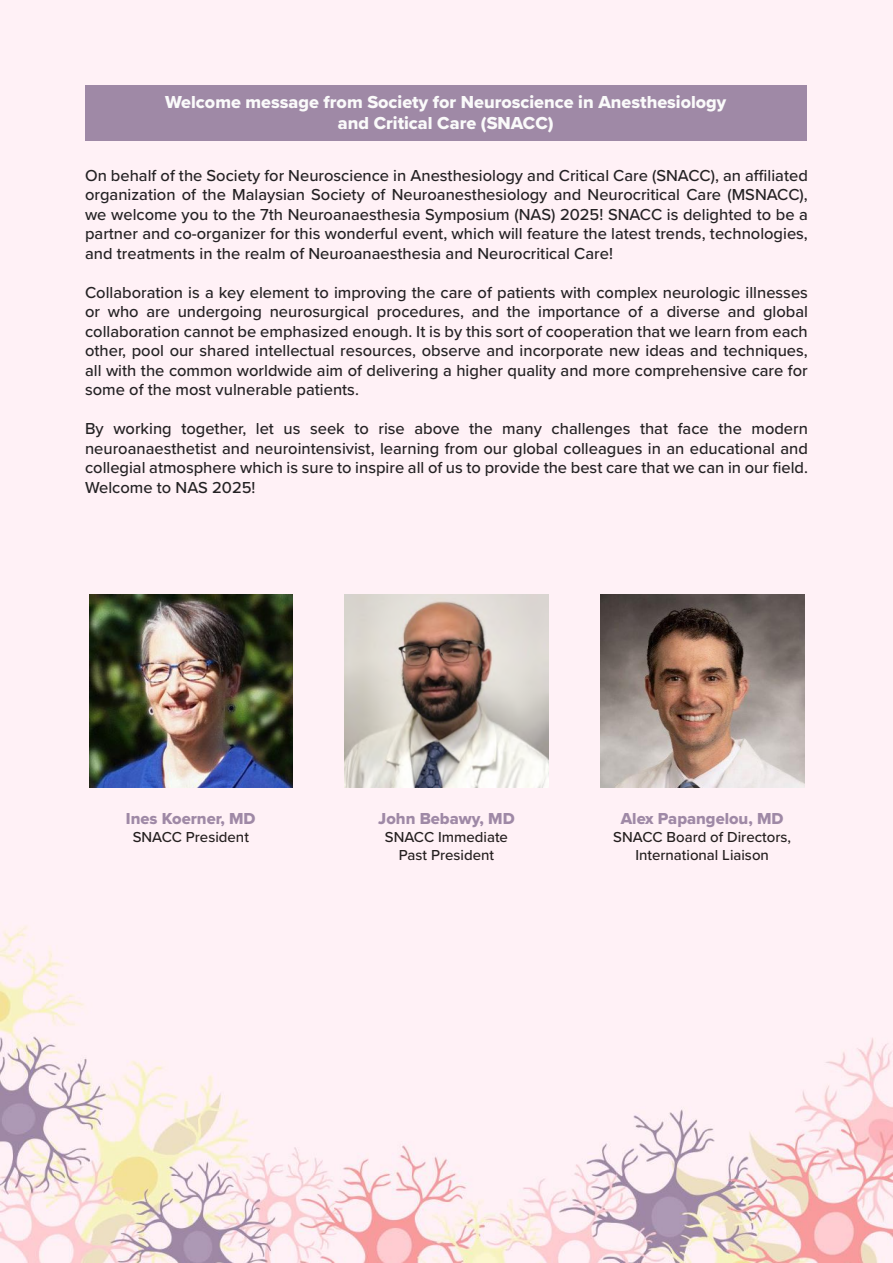
<style>
.page{position:relative;width:893px;height:1263px;background:#fff}
.page>*{position:absolute;margin:0;border:0;box-sizing:border-box;transform-origin:0 0}
.t1{font:18px/21.6px "Proxima Nova Extrabld";color:#fafafa;text-align:center}
.t2{font:500 16.5px/19.5px "Proxima Nova";color:#242224;text-align:justify}
.t3{font:16.5px "Proxima Nova Extrabld";color:#9f89a6}
.t4{font:500 15px/18px "Proxima Nova";color:#241f1f;text-align:center}
</style>
<div class="page">
<img style="left:0;top:0;width:893px;height:1263px">
<div style="left:85px;top:85px;width:721px;height:55px;background:#9f89a6"></div>
<img style="left:89px;top:595px;width:204px;height:192px">
<img style="left:344px;top:595px;width:205px;height:192px">
<img style="left:600px;top:595px;width:204px;height:192px">
<p class="t1" style="left:165px;top:91px;width:563px">Welcome message from Society for Neuroscience in Anesthesiology and Critical Care (SNACC)</p>
<p class="t2" style="left:85px;top:165px;width:724px">On behalf of the Society for Neuroscience in Anesthesiology and Critical Care (SNACC), an affiliated organization of the Malaysian Society of Neuroanesthesiology and Neurocritical Care (MSNACC), we welcome you to the 7th Neuroanaesthesia Symposium (NAS) 2025! SNACC is delighted to be a partner and co-organizer for this wonderful event, which will feature the latest trends, technologies, and treatments in the realm of Neuroanaesthesia and Neurocritical Care!</p>
<p class="t2" style="left:85px;top:282px;width:724px">Collaboration is a key element to improving the care of patients with complex neurologic illnesses or who are undergoing neurosurgical procedures, and the importance of a diverse and global collaboration cannot be emphasized enough. It is by this sort of cooperation that we learn from each other, pool our shared intellectual resources, observe and incorporate new ideas and techniques, all with the common worldwide aim of delivering a higher quality and more comprehensive care for some of the most vulnerable patients.</p>
<p class="t2" style="left:85px;top:418px;width:724px">By working together, let us seek to rise above the many challenges that face the modern neuroanaesthetist and neurointensivist, learning from our global colleagues in an educational and collegial atmosphere which is sure to inspire all of us to provide the best care that we can in our field.<br>Welcome to NAS 2025!</p>
<p class="t3" style="left:126px;top:806px;width:131px">Ines Koerner, MD</p>
<p class="t4" style="left:133px;top:827px;width:118px">SNACC President</p>
<p class="t3" style="left:378px;top:806px;width:138px">John Bebawy, MD</p>
<p class="t4" style="left:385px;top:827px;width:125px">SNACC Immediate<br>Past President</p>
<p class="t3" style="left:621px;top:806px;width:164px">Alex Papangelou, MD</p>
<p class="t4" style="left:613px;top:827px;width:179px">SNACC Board of Directors,<br>International Liaison</p>
</div>
